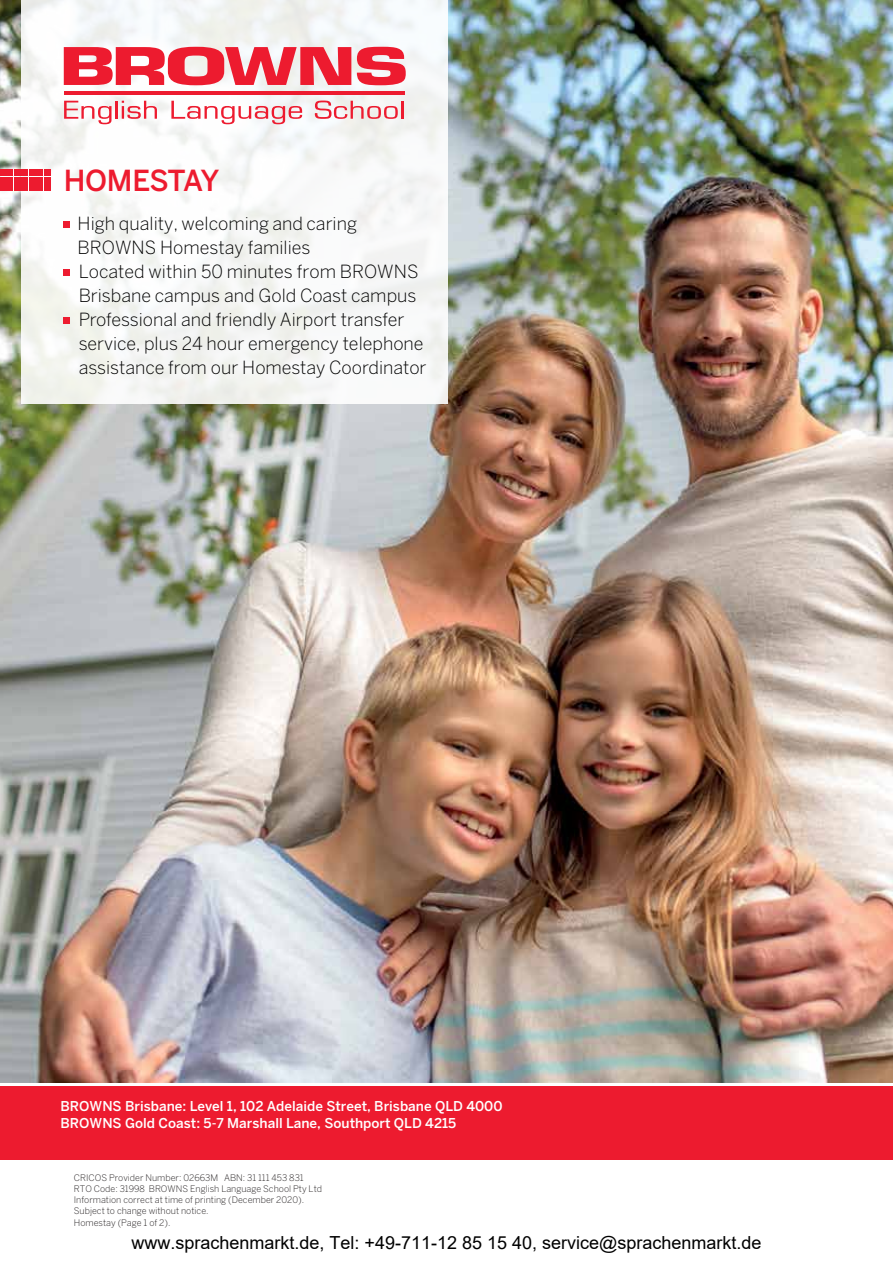
<style>
.page{position:relative;width:893px;height:1263px;background:#fff}
.page>*{position:absolute;margin:0;border:0;box-sizing:border-box;transform-origin:0 0}
.t1{font:500 28.8px "Benton Sans";letter-spacing:-.025em;color:#ed1b2f}
.t2{font:300 18px/24px "Benton Sans";color:#000}
.t3{font:18px "Arial";color:#000}
.t4{font:500 13.5px/17.2px "Benton Sans";color:#fff}
.t5{font:300 9px/11.2px "Benton Sans";color:#231f20}
</style>
<div class="page">
<img style="left:0;top:1px;width:892px;height:1082px">
<div style="left:21px;top:0;width:427px;height:404px;background:linear-gradient(to right,#f8f8f6,#f5f6f6)"></div>
<div style="left:64px;top:221px;width:6px;height:7px;background:#ed1b2f"></div>
<div style="left:64px;top:269px;width:6px;height:7px;background:#ed1b2f"></div>
<div style="left:64px;top:317px;width:6px;height:7px;background:#ed1b2f"></div>
<div style="left:37px;top:169px;width:6px;height:7px;background:#ed1b2f"></div>
<div style="left:44px;top:169px;width:6px;height:7px;background:#ed1b2f"></div>
<div style="left:37px;top:184px;width:6px;height:7px;background:#ed1b2f"></div>
<svg style="left:37px;top:177px;width:13px;height:6px"></svg>
<div style="left:44px;top:184px;width:6px;height:7px;background:#ed1b2f"></div>
<div style="left:29px;top:169px;width:7px;height:7px;background:#ed1b2f"></div>
<div style="left:29px;top:177px;width:7px;height:6px;background:#ed1b2f"></div>
<div style="left:29px;top:184px;width:7px;height:7px;background:#ed1b2f"></div>
<div style="left:22px;top:169px;width:6px;height:7px;background:#ed1b2f"></div>
<svg style="left:22px;top:177px;width:6px;height:6px"></svg>
<div style="left:22px;top:184px;width:6px;height:7px;background:#ed1b2f"></div>
<div style="left:14px;top:169px;width:7px;height:7px;background:#ed1b2f"></div>
<div style="left:14px;top:177px;width:7px;height:6px;background:#ed1b2f"></div>
<div style="left:14px;top:184px;width:7px;height:7px;background:#ed1b2f"></div>
<div style="left:7px;top:169px;width:6px;height:7px;background:#ed1b2f"></div>
<div style="left:7px;top:184px;width:6px;height:7px;background:#ed1b2f"></div>
<div style="left:0;top:169px;width:6px;height:7px;background:#ed1b2f"></div>
<svg style="left:0;top:177px;width:13px;height:6px"></svg>
<div style="left:0;top:184px;width:6px;height:7px;background:#ed1b2f"></div>
<div style="left:0;top:1086px;width:893px;height:74px;background:#ed1b2f"></div>
<svg style="left:64px;top:47px;width:287px;height:38px"></svg>
<svg style="left:357px;top:47px;width:49px;height:38px"></svg>
<svg style="left:64px;top:101px;width:47px;height:23px"></svg>
<hr style="left:115px;top:101px;width:3px;height:18px;background:#ed1b2f">
<svg style="left:122px;top:101px;width:35px;height:18px"></svg>
<svg style="left:171px;top:101px;width:131px;height:23px"></svg>
<svg style="left:314px;top:101px;width:84px;height:18px"></svg>
<hr style="left:401px;top:101px;width:3px;height:18px;background:#ed1b2f">
<hr style="left:64px;top:91px;width:341px;height:4px;background:#ed1b2f">
<h1 class="t1" style="left:64px;top:163px;width:157px">HOMESTAY</h1>
<p class="t2" style="left:78px;top:211px;width:350px">High quality, welcoming and caring BROWNS Homestay families<br>Located within 50 minutes from BROWNS Brisbane campus and Gold Coast campus Professional and friendly Airport transfer service, plus 24 hour emergency telephone assistance from our Homestay Coordinator</p>
<p class="t4" style="left:60px;top:1097px;width:444px">BROWNS Brisbane: Level 1, 102 Adelaide Street, Brisbane QLD 4000<br>BROWNS Gold Coast: 5-7 Marshall Lane, Southport QLD 4215</p>
<p class="t5" style="left:74px;top:1172px;width:250px">CRICOS Provider Number: 02663M ABN: 31 111 453 831<br>RTO Code: 31998 BROWNS English Language School Pty Ltd Information correct at time of printing (December 2020).<br>Subject to change without notice.<br>Homestay (Page 1 of 2).</p>
<p class="t3" style="left:131px;top:1230px;width:632px">www.sprachenmarkt.de, Tel: +49-711-12 85 15 40, service@sprachenmarkt.de</p>
</div>
